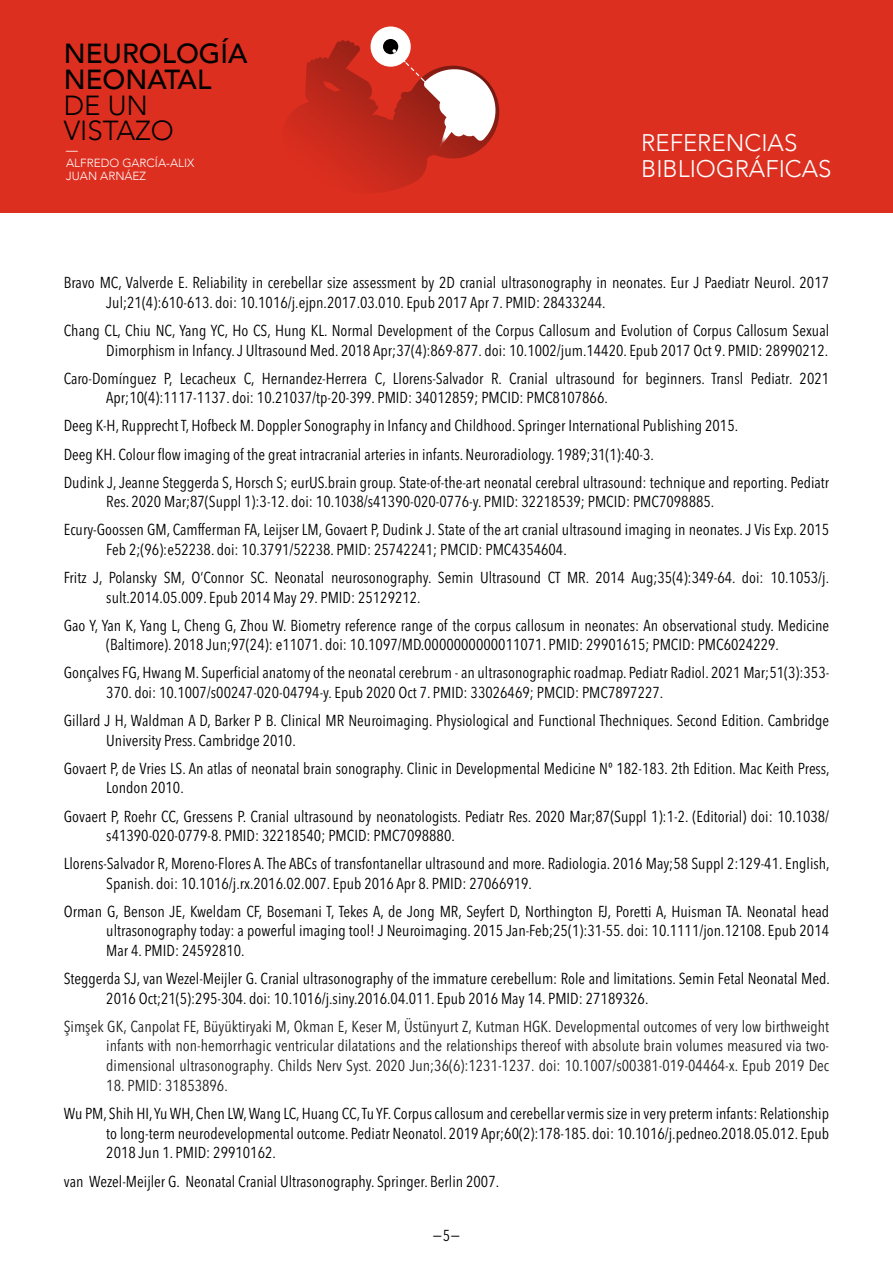
<style>
.page{position:relative;width:893px;height:1263px;background:#fff}
.page>*{position:absolute;margin:0;border:0;box-sizing:border-box;transform-origin:0 0}
.t1{font:500 27.6px/25.7px "Avenir";color:#000}
.t2{font:300 27.6px/25.7px "Avenir";color:#000}
.t3{font:300 24px/25.5px "Avenir";color:#fff}
.t4{font:condensed 15.75px/28px "Avenir Next LT Pro";color:#000}
.t5{font:condensed 15.75px/19.6px "Avenir Next LT Pro";color:#212121;text-align:justify}
.t6{font:300 11.85px/13px "Avenir";color:#fff}
</style>
<div class="page">
<div style="left:0;top:0;width:893px;height:213px;background:#dd2f20"></div>
<div style="left:371px;top:27px;width:40px;height:40px;background:#fff;border-radius:50%"></div>
<svg style="left:286px;top:40px;width:213px;height:153px"></svg>
<h1 class="t1" style="left:64px;top:39px;width:185px">NEUROLOGÍA<br>NEONATAL</h1>
<h1 class="t2" style="left:64px;top:92px;width:111px">DE UN<br>VISTAZO</h1>
<p class="t6" style="left:66px;top:143px;width:130px">—<br>ALFREDO GARCÍA-ALIX<br>JUAN ARNÁEZ</p>
<h2 class="t3" style="left:641px;top:130px;width:192px">REFERENCIAS<br>BIBLIOGRÁFICAS</h2>
<p class="t4" style="left:106px;top:273px;width:724px;line-height:19.6px;text-indent:-43px">Bravo MC, Valverde E. Reliability in cerebellar size assessment by 2D cranial ultrasonography in neonates. Eur J Paediatr Neurol. 2017<br>Jul;21(4):610-613. doi: 10.1016/j.ejpn.2017.03.010. Epub 2017 Apr 7. PMID: 28433244.</p>
<p class="t4" style="left:64px;top:321px;width:767px;line-height:19.6px;text-align:right">Chang CL, Chiu NC, Yang YC, Ho CS, Hung KL. Normal Development of the Corpus Callosum and Evolution of Corpus Callosum Sexual<br>Dimorphism in Infancy. J Ultrasound Med. 2018 Apr;37(4):869-877. doi: 10.1002/jum.14420. Epub 2017 Oct 9. PMID: 28990212.</p>
<p class="t4" style="left:106px;top:368px;width:724px;line-height:19.6px;text-indent:-43px">Caro-Domínguez P, Lecacheux C, Hernandez-Herrera C, Llorens-Salvador R. Cranial ultrasound for beginners. Transl Pediatr. 2021<br>Apr;10(4):1117-1137. doi: 10.21037/tp-20-399. PMID: 34012859; PMCID: PMC8107866.</p>
<p class="t4" style="left:64px;top:412px;width:767px">Deeg K-H, Rupprecht T, Hofbeck M. Doppler Sonography in Infancy and Childhood. Springer International Publishing 2015.<br>Deeg KH. Colour flow imaging of the great intracranial arteries in infants. Neuroradiology. 1989;31(1):40-3.<br>Dudink J, Jeanne Steggerda S, Horsch S; eurUS.brain group. State-of-the-art neonatal cerebral ultrasound: technique and reporting. Pediatr</p>
<p class="t4" style="left:64px;top:488px;width:767px;text-indent:43px">Res. 2020 Mar;87(Suppl 1):3-12. doi: 10.1038/s41390-020-0776-y. PMID: 32218539; PMCID: PMC7098885.<br>Ecury-Goossen GM, Camfferman FA, Leijser LM, Govaert P, Dudink J. State of the art cranial ultrasound imaging in neonates. J Vis Exp. 2015</p>
<p class="t4" style="left:64px;top:535px;width:767px;text-indent:43px">Feb 2;(96):e52238. doi: 10.3791/52238. PMID: 25742241; PMCID: PMC4354604.<br>Fritz J, Polansky SM, O’Connor SC. Neonatal neurosonography. Semin Ultrasound CT MR. 2014 Aug;35(4):349-64. doi: 10.1053/j.</p>
<p class="t4" style="left:64px;top:583px;width:767px;text-indent:43px">sult.2014.05.009. Epub 2014 May 29. PMID: 25129212.<br>Gao Y, Yan K, Yang L, Cheng G, Zhou W. Biometry reference range of the corpus callosum in neonates: An observational study. Medicine</p>
<p class="t4" style="left:64px;top:631px;width:767px;text-align:center">(Baltimore). 2018 Jun;97(24): e11071. doi: 10.1097/MD.0000000000011071. PMID: 29901615; PMCID: PMC6024229.<br>Gonçalves FG, Hwang M. Superficial anatomy of the neonatal cerebrum - an ultrasonographic roadmap. Pediatr Radiol. 2021 Mar;51(3):353-</p>
<p class="t4" style="left:64px;top:678px;width:767px;text-indent:43px">370. doi: 10.1007/s00247-020-04794-y. Epub 2020 Oct 7. PMID: 33026469; PMCID: PMC7897227.<br>Gillard J H, Waldman A D, Barker P B. Clinical MR Neuroimaging. Physiological and Functional Thechniques. Second Edition. Cambridge</p>
<p class="t4" style="left:64px;top:726px;width:767px;text-indent:43px">University Press. Cambridge 2010.<br>Govaert P, de Vries LS. An atlas of neonatal brain sonography. Clinic in Developmental Medicine Nº 182-183. 2th Edition. Mac Keith Press,</p>
<p class="t4" style="left:64px;top:774px;width:767px;text-indent:43px">London 2010.<br>Govaert P, Roehr CC, Gressens P. Cranial ultrasound by neonatologists. Pediatr Res. 2020 Mar;87(Suppl 1):1-2. (Editorial) doi: 10.1038/</p>
<p class="t4" style="left:64px;top:821px;width:767px;text-indent:43px">s41390-020-0779-8. PMID: 32218540; PMCID: PMC7098880.<br>Llorens-Salvador R, Moreno-Flores A. The ABCs of transfontanellar ultrasound and more. Radiologia. 2016 May;58 Suppl 2:129-41. English,</p>
<p class="t4" style="left:64px;top:869px;width:767px;text-indent:43px">Spanish. doi: 10.1016/j.rx.2016.02.007. Epub 2016 Apr 8. PMID: 27066919.<br>Orman G, Benson JE, Kweldam CF, Bosemani T, Tekes A, de Jong MR, Seyfert D, Northington FJ, Poretti A, Huisman TA. Neonatal head</p>
<p class="t4" style="left:106px;top:921px;width:724px;line-height:19.6px">ultrasonography today: a powerful imaging tool! J Neuroimaging. 2015 Jan-Feb;25(1):31-55. doi: 10.1111/jon.12108. Epub 2014<br>Mar 4. PMID: 24592810.</p>
<p class="t4" style="left:106px;top:969px;width:725px;line-height:19.6px;text-indent:-43px">Steggerda SJ, van Wezel-Meijler G. Cranial ultrasonography of the immature cerebellum: Role and limitations. Semin Fetal Neonatal Med.<br>2016 Oct;21(5):295-304. doi: 10.1016/j.siny.2016.04.011. Epub 2016 May 14. PMID: 27189326.</p>
<p class="t5" style="left:106px;top:1016px;width:724px;text-indent:-43px">Şimşek GK, Canpolat FE, Büyüktiryaki M, Okman E, Keser M, Üstünyurt Z, Kutman HGK. Developmental outcomes of very low birthweight infants with non-hemorrhagic ventricular dilatations and the relationships thereof with absolute brain volumes measured via two&shy;dimensional ultrasonography. Childs Nerv Syst. 2020 Jun;36(6):1231-1237. doi: 10.1007/s00381-019-04464-x. Epub 2019 Dec</p>
<p class="t5" style="left:106px;top:1075px;width:123px">18. PMID: 31853896.</p>
<p class="t4" style="left:106px;top:1104px;width:724px;line-height:19.6px;text-align:justify;text-indent:-43px">Wu PM, Shih HI, Yu WH, Chen LW, Wang LC, Huang CC, Tu YF. Corpus callosum and cerebellar vermis size in very preterm infants: Relationship to long-term neurodevelopmental outcome. Pediatr Neonatol. 2019 Apr;60(2):178-185. doi: 10.1016/j.pedneo.2018.05.012. Epub 2018 Jun 1. PMID: 29910162.</p>
<p class="t4" style="left:64px;top:1167px;width:437px">van Wezel-Meijler G. Neonatal Cranial Ultrasonography. Springer. Berlin 2007.</p>
<p class="t4" style="left:432px;top:1221px;width:30px">−5−</p>
</div>
